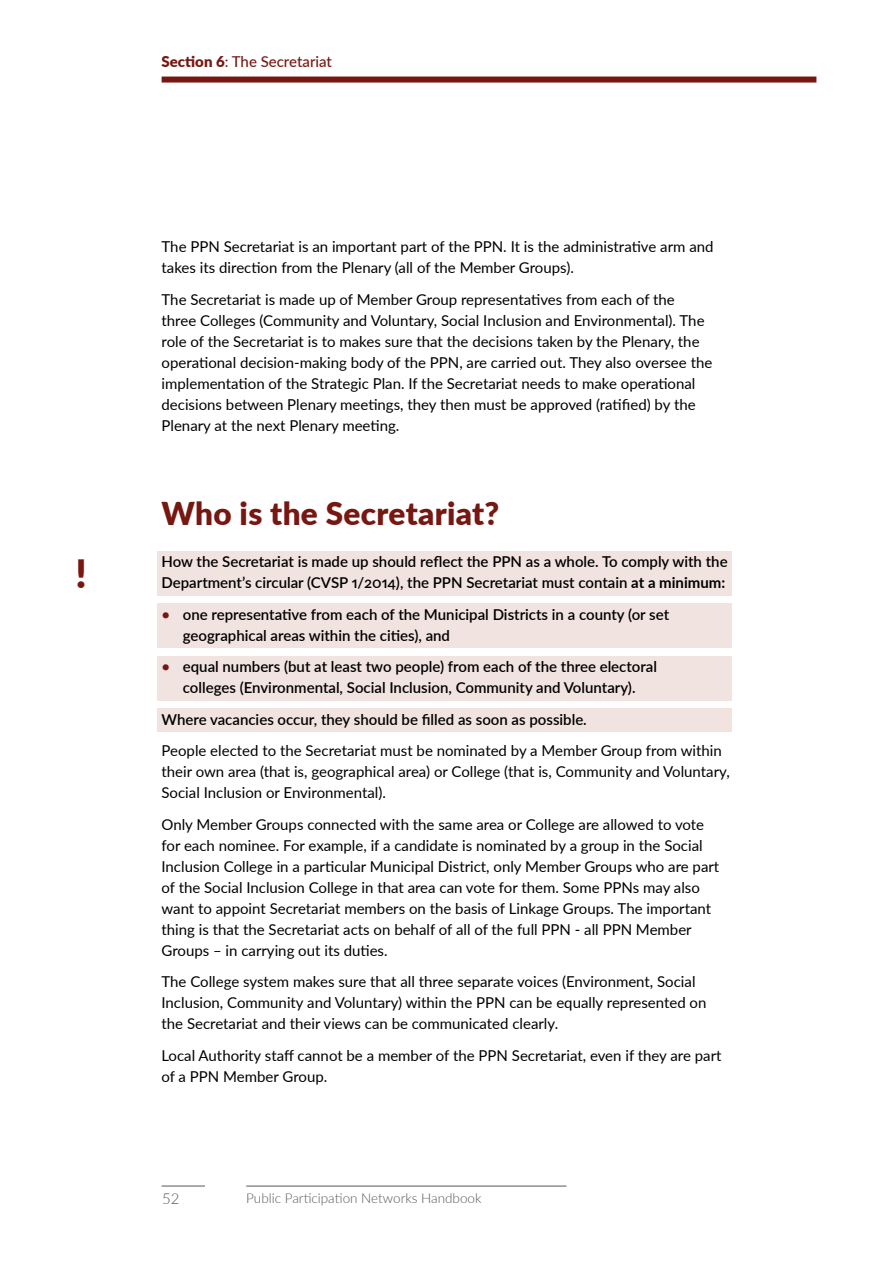
<style>
.page{position:relative;width:893px;height:1263px;background:#fff}
.page>*{position:absolute;margin:0;border:0;box-sizing:border-box;transform-origin:0 0}
.t1{font:900 39px "Lato";color:#771712}
.t2{font:900 31.5px "Lato";letter-spacing:.01em;color:#771712}
.t3{font:15px/21px "Lato";color:#000}
.t4{font:600 15px/21px "Lato";color:#000}
.t5{font:500 15px "Lato";color:#771712}
.t6{font:300 15px "Lato";color:#575651}
.t7{font:300 13.5px "Lato";color:#575651}
.s1{font-weight:900}
.s2{font-weight:700}
.s3{color:#771712}
</style>
<div class="page">
<hr style="left:162px;top:1186px;width:43px;height:1px;background:#575651">
<hr style="left:246px;top:1186px;width:320px;height:1px;background:#575651">
<div style="left:162px;top:77px;width:654px;height:6px;background:#771712"></div>
<div style="left:157px;top:551px;width:575px;height:44px;background:#f1e3df"></div>
<div style="left:157px;top:603px;width:575px;height:45px;background:#f1e3df"></div>
<div style="left:157px;top:656px;width:575px;height:44px;background:#f1e3df"></div>
<div style="left:157px;top:708px;width:575px;height:24px;background:#f1e3df"></div>
<h1 class="t1" style="left:75px;top:544px;width:13px">!</h1>
<p class="t5" style="left:162px;top:51px;width:172px"><span class="s1">Section 6</span>: The Secretariat</p>
<p class="t3" style="left:162px;top:235px;width:553px">The PPN Secretariat is an important part of the PPN. It is the administrative arm and takes its direction from the Plenary (all of the Member Groups).</p>
<p class="t3" style="left:162px;top:288px;width:552px">The Secretariat is made up of Member Group representatives from each of the three Colleges (Community and Voluntary, Social Inclusion and Environmental). The role of the Secretariat is to makes sure that the decisions taken by the Plenary, the operational decision-making body of the PPN, are carried out. They also oversee the implementation of the Strategic Plan. If the Secretariat needs to make operational decisions between Plenary meetings, they then must be approved (ratified) by the Plenary at the next Plenary meeting.</p>
<h2 class="t2" style="left:162px;top:490px;width:339px">Who is the Secretariat?</h2>
<p class="t4" style="left:162px;top:550px;width:568px">How the Secretariat is made up should reflect the PPN as a whole. To comply with the<br>Department’s circular (CVSP 1/2014), the PPN Secretariat must contain <span class="s2">at a minimum:</span></p>
<p class="t4" style="left:183px;top:603px;width:488px;text-indent:-21px"><span class="s3">•</span> one representative from each of the Municipal Districts in a county (or set geographical areas within the cities), and</p>
<p class="t4" style="left:162px;top:655px;width:497px;text-align:center"><span class="s3">•</span> equal numbers (but at least two people) from each of the three electoral colleges (Environmental, Social Inclusion, Community and Voluntary).</p>
<p class="t4" style="left:162px;top:708px;width:427px">Where vacancies occur, they should be filled as soon as possible.</p>
<p class="t3" style="left:162px;top:739px;width:570px">People elected to the Secretariat must be nominated by a Member Group from within their own area (that is, geographical area) or College (that is, Community and Voluntary,<br>Social Inclusion or Environmental).</p>
<p class="t3" style="left:161px;top:813px;width:559px">Only Member Groups connected with the same area or College are allowed to vote for each nominee. For example, if a candidate is nominated by a group in the Social Inclusion College in a particular Municipal District, only Member Groups who are part of the Social Inclusion College in that area can vote for them. Some PPNs may also want to appoint Secretariat members on the basis of Linkage Groups. The important thing is that the Secretariat acts on behalf of all of the full PPN - all PPN Member Groups – in carrying out its duties.</p>
<p class="t3" style="left:161px;top:970px;width:546px">The College system makes sure that all three separate voices (Environment, Social<br>Inclusion, Community and Voluntary) within the PPN can be equally represented on the Secretariat and their views can be communicated clearly.</p>
<p class="t3" style="left:161px;top:1044px;width:562px">Local Authority staff cannot be a member of the PPN Secretariat, even if they are part of a PPN Member Group.</p>
<p class="t6" style="left:162px;top:1188px;width:19px">52</p>
<p class="t7" style="left:246px;top:1189px;width:237px">Public Participation Networks Handbook</p>
</div>
